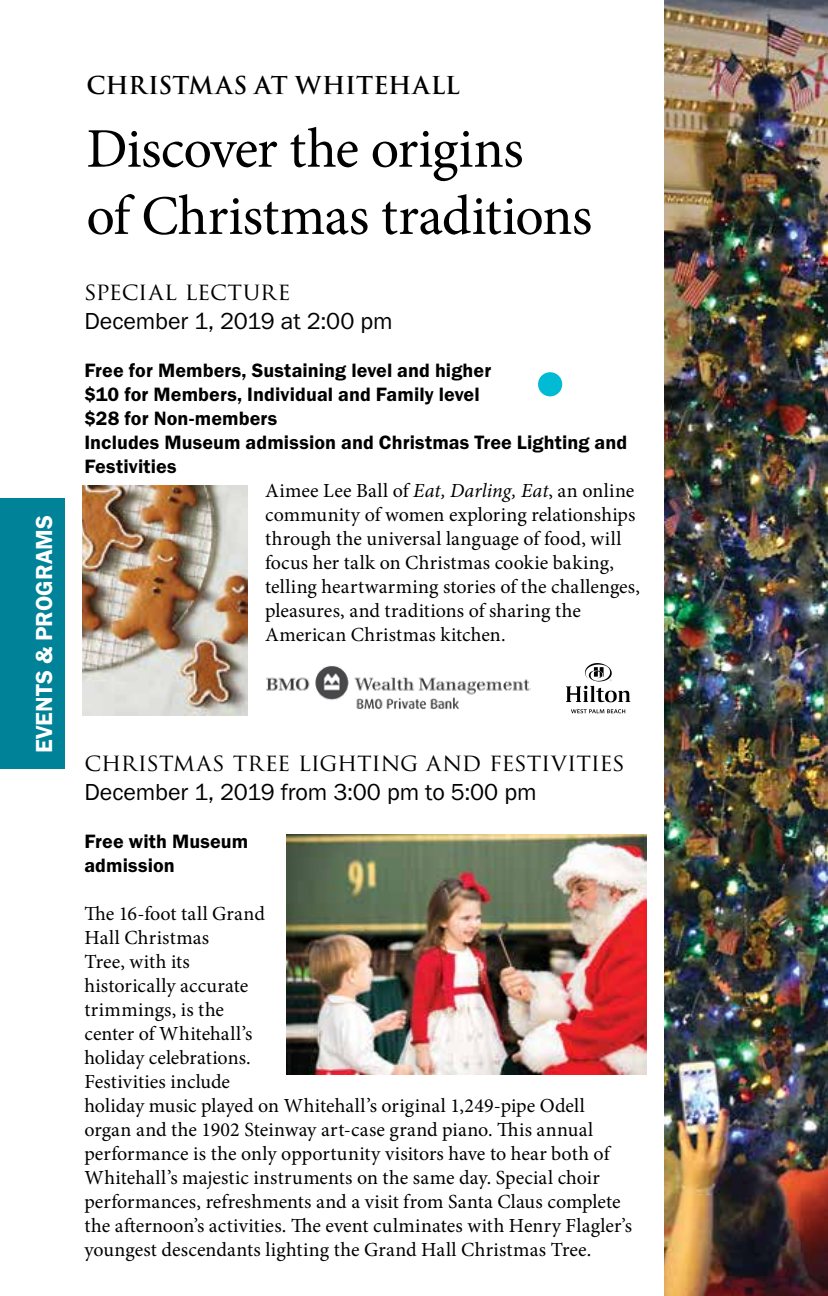
<style>
.page{position:relative;width:828px;height:1296px;background:#fff}
.page>*{position:absolute;margin:0;border:0;box-sizing:border-box;transform-origin:0 0}
.t1{font:56px/67.2px "Minion Pro";letter-spacing:-.015em;color:#000}
.t2{font:24px "Franklin Gothic URW Boo";letter-spacing:-.005em;color:#000}
.t3{font:24px "Trajan Pro";letter-spacing:-.01em;color:#000}
.t4{font:700 24px "Trajan Pro";color:#000}
.t5{font:24px "Franklin Gothic URW Dem";letter-spacing:.005em;color:#fff}
.t6{font:20px/24px "Minion Pro";letter-spacing:.005em;color:#000}
.t7{font:20px/24px "Franklin Gothic URW Dem";letter-spacing:.005em;color:#000}
.s1{font-style:italic}
</style>
<div class="page">
<div style="left:0;top:498px;width:65px;height:271px;background:#008298"></div>
<img style="left:665px;top:0;width:163px;height:1296px">
<img style="left:287px;top:834px;width:360px;height:240px">
<img style="left:82px;top:485px;width:165px;height:231px">
<img style="left:266px;top:666px;width:264px;height:44px">
<svg style="left:571px;top:709px;width:54px;height:4px"></svg>
<svg style="left:566px;top:663px;width:64px;height:39px"></svg>
<div style="left:538px;top:372px;width:24px;height:24px;background:#00bbd3;border-radius:50%"></div>
<p class="t5" style="left:29px;top:753px;width:240px;rotate:-90deg">EVENTS &amp; PROGRAMS</p>
<p class="t4" style="left:86px;top:70px;width:375px">CHRISTMAS AT WHITEHALL</p>
<h1 class="t1" style="left:86px;top:115px;width:507px">Discover the origins<br>of Christmas traditions</h1>
<p class="t3" style="left:84px;top:276px;width:208px">SPECIAL LECTURE</p>
<p class="t2" style="left:84px;top:306px;width:310px">December 1, 2019 at 2:00 pm</p>
<p class="t7" style="left:84px;top:358px;width:544px">Free for Members, Sustaining level and higher<br>$10 for Members, Individual and Family level<br>$28 for Non-members<br>Includes Museum admission and Christmas Tree Lighting and Festivities</p>
<p class="t6" style="left:265px;top:479px;width:376px">Aimee Lee Ball of <span class="s1">Eat, Darling, Eat</span>, an online community of women exploring relationships through the universal language of food, will focus her talk on Christmas cookie baking, telling heartwarming stories of the challenges, pleasures, and traditions of sharing the American Christmas kitchen.</p>
<p class="t3" style="left:84px;top:747px;width:542px">CHRISTMAS TREE LIGHTING AND FESTIVITIES</p>
<p class="t2" style="left:84px;top:777px;width:454px">December 1, 2019 from 3:00 pm to 5:00 pm</p>
<p class="t7" style="left:84px;top:829px;width:165px">Free with Museum admission</p>
<p class="t6" style="left:84px;top:902px;width:549px">The 16-foot tall Grand<br>Hall Christmas<br>Tree, with its<br>historically accurate<br>trimmings, is the<br>center of Whitehall’s<br>holiday celebrations.<br>Festivities include<br>holiday music played on Whitehall’s original 1,249-pipe Odell organ and the 1902 Steinway art-case grand piano. This annual performance is the only opportunity visitors have to hear both of Whitehall’s majestic instruments on the same day. Special choir performances, refreshments and a visit from Santa Claus complete the afternoon’s activities. The event culminates with Henry Flagler’s youngest descendants lighting the Grand Hall Christmas Tree.</p>
</div>
